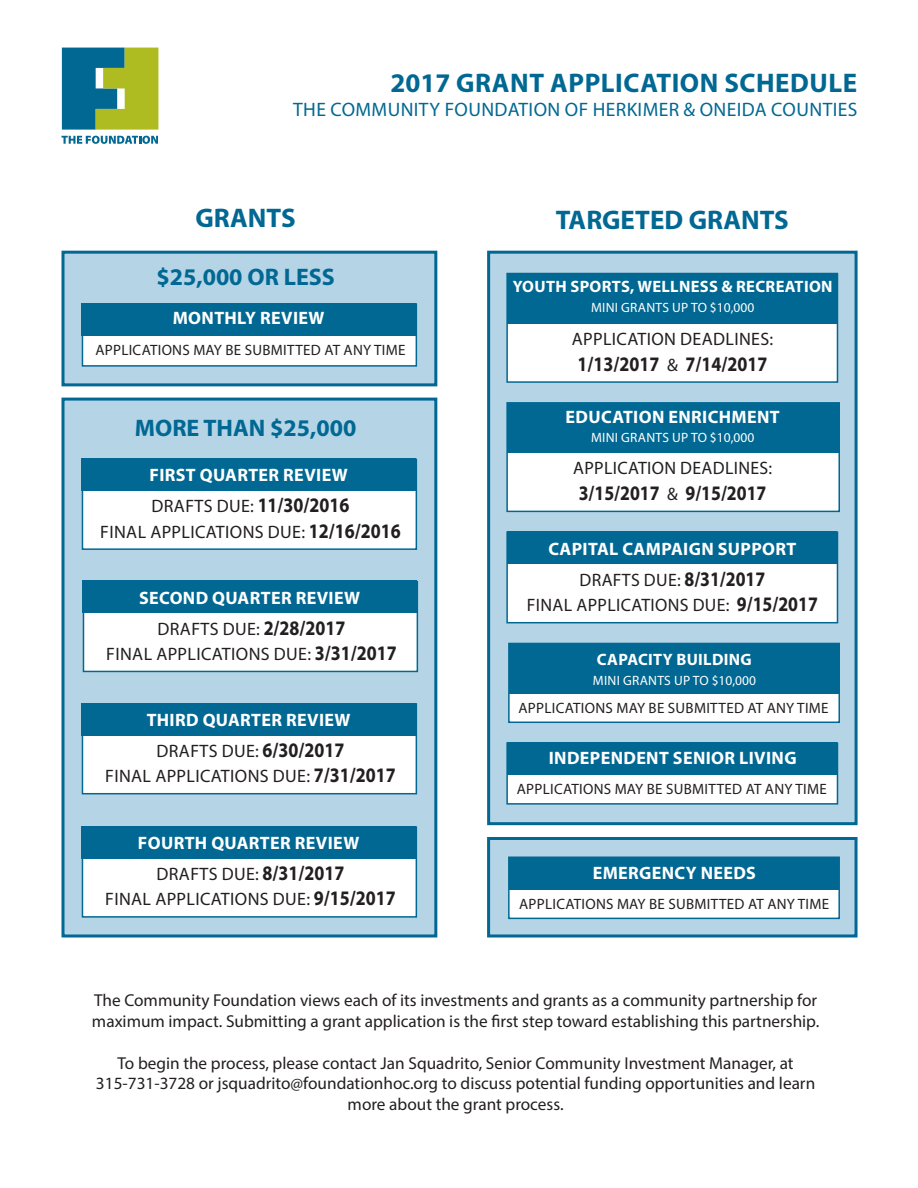
<style>
.page{position:relative;width:918px;height:1188px;background:#fff}
.page>*{position:absolute;margin:0;border:0;box-sizing:border-box;transform-origin:0 0}
.t1{font:700 27px "Myriad Pro";letter-spacing:.01em;color:#006893}
.t2{font:700 24px "Myriad Pro";color:#006893}
.t3{font:700 20.7px "Myriad Pro";color:#231f20;scale:.87 1}
.t4{font:700 20.7px "Myriad Pro";color:#231f20;scale:.86 1}
.t5{font:19.5px "Myriad Pro";letter-spacing:.02em;color:#006893}
.t6{font:18px "Myriad Pro";letter-spacing:.02em;color:#231f20}
.t7{font:700 18px "Myriad Pro";letter-spacing:.02em;color:#fff}
.t8{font:17.25px/20.7px "Myriad Pro";color:#231f20;text-align:center}
.t9{font:700 16.5px "Myriad Pro";letter-spacing:.02em;color:#fff}
.t10{font:15px "Myriad Pro";letter-spacing:.02em;color:#231f20}
.t11{font:13.5px "Myriad Pro";letter-spacing:.02em;color:#fff}
.s1{font-weight:700;font-size:20.7px}
.s2{font-weight:400;font-size:18px}
</style>
<div class="page">
<div style="left:487px;top:837px;width:371px;height:101px;background:#b5d4e5;border:3px solid #006893"></div>
<div style="left:62px;top:398px;width:375px;height:540px;background:#b5d4e5;border:3px solid #006893"></div>
<div style="left:487px;top:251px;width:371px;height:574px;background:#b5d4e5;border:3px solid #006893"></div>
<div style="left:506px;top:273px;width:332px;height:110px;background:#fff;border:2px solid #006893"></div>
<div style="left:507px;top:274px;width:330px;height:50px;background:#006893"></div>
<div style="left:506px;top:402px;width:334px;height:110px;background:#fff;border:2px solid #006893"></div>
<div style="left:507px;top:403px;width:333px;height:50px;background:#006893"></div>
<div style="left:506px;top:531px;width:332px;height:92px;background:#fff;border:2px solid #006893"></div>
<div style="left:507px;top:531px;width:330px;height:33px;background:#006893"></div>
<div style="left:62px;top:251px;width:375px;height:135px;background:#b5d4e5;border:3px solid #006893"></div>
<div style="left:82px;top:459px;width:335px;height:91px;background:#fff;border:2px solid #006893"></div>
<div style="left:82px;top:459px;width:334px;height:32px;background:#006893"></div>
<div style="left:508px;top:857px;width:332px;height:62px;background:#fff;border:2px solid #006893"></div>
<div style="left:509px;top:857px;width:330px;height:33px;background:#006893"></div>
<div style="left:82px;top:703px;width:335px;height:91px;background:#fff;border:2px solid #006893"></div>
<div style="left:82px;top:703px;width:334px;height:32px;background:#006893"></div>
<div style="left:83px;top:581px;width:335px;height:91px;background:#fff;border:2px solid #006893"></div>
<div style="left:83px;top:581px;width:334px;height:32px;background:#006893"></div>
<div style="left:82px;top:826px;width:335px;height:92px;background:#fff;border:2px solid #006893"></div>
<div style="left:82px;top:826px;width:334px;height:33px;background:#006893"></div>
<div style="left:82px;top:303px;width:335px;height:64px;background:#fff;border:2px solid #006893"></div>
<div style="left:82px;top:303px;width:334px;height:33px;background:#006893"></div>
<div style="left:508px;top:643px;width:332px;height:80px;background:#fff;border:2px solid #006893"></div>
<div style="left:509px;top:644px;width:330px;height:50px;background:#006893"></div>
<svg style="left:62px;top:136px;width:96px;height:8px"></svg>
<svg style="left:62px;top:48px;width:96px;height:82px;background:#5e9761"></svg>
<div style="left:506px;top:742px;width:332px;height:63px;background:#fff;border:2px solid #006893"></div>
<div style="left:507px;top:742px;width:330px;height:33px;background:#006893"></div>
<p class="t1" style="left:391px;top:66px;width:468px">2017 GRANT APPLICATION SCHEDULE</p>
<p class="t5" style="left:293px;top:97px;width:566px">THE COMMUNITY FOUNDATION OF HERKIMER &amp; ONEIDA COUNTIES</p>
<p class="t1" style="left:196px;top:200px;width:102px">GRANTS</p>
<p class="t2" style="left:156px;top:261px;width:180px">$25,000 OR LESS</p>
<p class="t7" style="left:173px;top:307px;width:153px">MONTHLY REVIEW</p>
<p class="t10" style="left:95px;top:341px;width:312px">APPLICATIONS MAY BE SUBMITTED AT ANY TIME</p>
<p class="t2" style="left:135px;top:412px;width:223px">MORE THAN $25,000</p>
<p class="t7" style="left:150px;top:463px;width:200px">FIRST QUARTER REVIEW</p>
<p class="t6" style="left:152px;top:495px;width:199px">DRAFTS DUE: <span class="s1">11/30/2016</span></p>
<p class="t6" style="left:100px;top:521px;width:302px">FINAL APPLICATIONS DUE: <span class="s1">12/16/2016</span></p>
<p class="t7" style="left:139px;top:586px;width:223px">SECOND QUARTER REVIEW</p>
<p class="t6" style="left:158px;top:617px;width:190px">DRAFTS DUE: <span class="s1">2/28/2017</span></p>
<p class="t6" style="left:106px;top:643px;width:292px">FINAL APPLICATIONS DUE: <span class="s1">3/31/2017</span></p>
<p class="t7" style="left:147px;top:708px;width:205px">THIRD QUARTER REVIEW</p>
<p class="t6" style="left:157px;top:740px;width:190px">DRAFTS DUE: <span class="s1">6/30/2017</span></p>
<p class="t6" style="left:105px;top:765px;width:292px">FINAL APPLICATIONS DUE: <span class="s1">7/31/2017</span></p>
<p class="t7" style="left:138px;top:831px;width:223px">FOURTH QUARTER REVIEW</p>
<p class="t6" style="left:157px;top:863px;width:190px">DRAFTS DUE: <span class="s1">8/31/2017</span></p>
<p class="t6" style="left:105px;top:888px;width:292px">FINAL APPLICATIONS DUE: <span class="s1">9/15/2017</span></p>
<p class="t1" style="left:556px;top:203px;width:235px">TARGETED GRANTS</p>
<p class="t9" style="left:513px;top:276px;width:321px">YOUTH SPORTS, WELLNESS &amp; RECREATION</p>
<p class="t11" style="left:591px;top:299px;width:165px">MINI GRANTS UP TO $10,000</p>
<p class="t6" style="left:572px;top:328px;width:203px">APPLICATION DEADLINES:</p>
<p class="t3" style="left:578px;top:350px;width:220px">1/13/2017 <span class="s2">&amp;</span> 7/14/2017</p>
<p class="t7" style="left:566px;top:405px;width:216px">EDUCATION ENRICHMENT</p>
<p class="t11" style="left:591px;top:429px;width:165px">MINI GRANTS UP TO $10,000</p>
<p class="t6" style="left:573px;top:457px;width:201px">APPLICATION DEADLINES:</p>
<p class="t4" style="left:579px;top:479px;width:220px">3/15/2017 <span class="s2">&amp;</span> 9/15/2017</p>
<p class="t7" style="left:548px;top:537px;width:249px">CAPITAL CAMPAIGN SUPPORT</p>
<p class="t6" style="left:579px;top:569px;width:187px">DRAFTS DUE: <span class="s1">8/31/2017</span></p>
<p class="t6" style="left:527px;top:594px;width:293px">FINAL APPLICATIONS DUE: <span class="s1">9/15/2017</span></p>
<p class="t9" style="left:597px;top:649px;width:156px">CAPACITY BUILDING</p>
<p class="t11" style="left:593px;top:672px;width:165px">MINI GRANTS UP TO $10,000</p>
<p class="t10" style="left:518px;top:699px;width:312px">APPLICATIONS MAY BE SUBMITTED AT ANY TIME</p>
<p class="t7" style="left:549px;top:747px;width:249px">INDEPENDENT SENIOR LIVING</p>
<p class="t10" style="left:517px;top:780px;width:312px">APPLICATIONS MAY BE SUBMITTED AT ANY TIME</p>
<p class="t7" style="left:593px;top:861px;width:165px">EMERGENCY NEEDS</p>
<p class="t10" style="left:519px;top:894px;width:312px">APPLICATIONS MAY BE SUBMITTED AT ANY TIME</p>
<p class="t8" style="left:94px;top:990px;width:725px">The Community Foundation views each of its investments and grants as a community partnership for</p>
<p class="t8" style="left:92px;top:1011px;width:729px">maximum impact. Submitting a grant application is the first step toward establishing this partnership.</p>
<p class="t8" style="left:118px;top:1052px;width:678px">To begin the process, please contact Jan Squadrito, Senior Community Investment Manager, at</p>
<p class="t8" style="left:96px;top:1073px;width:721px">315-731-3728 or jsquadrito@foundationhoc.org to discuss potential funding opportunities and learn more about the grant process.</p>
</div>
